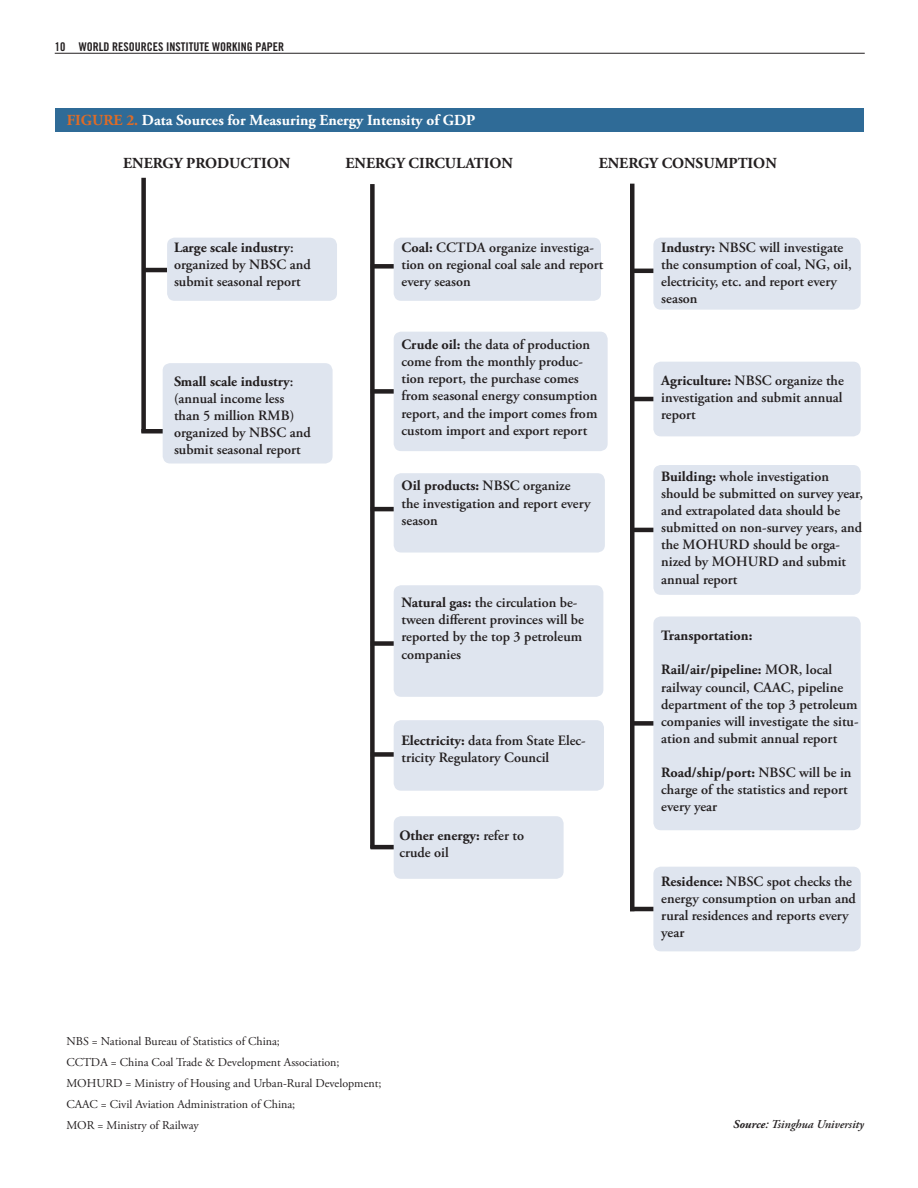
<style>
.page{position:relative;width:918px;height:1188px;background:#fff}
.page>*{position:absolute;margin:0;border:0;box-sizing:border-box;transform-origin:0 0}
.t1{font:700 15.3px "Adobe Garamond Pro";color:#fff}
.t2{font:700 15.3px "Adobe Garamond Pro";color:#231f20}
.t3{font:600 14.25px/17.1px "Adobe Garamond Pro";color:#231f20}
.t4{font:700 14.25px "Adobe Garamond Pro";color:#231f20}
.t5{font:12px/21px "Adobe Garamond Pro";color:#231f20}
.t6{font:12px "Trade Gothic Bold Cond Twenty";color:#231f20}
.t7{font:italic 600 12px "Adobe Garamond Pro";color:#231f20}
.s1{color:#de6c27}
.s2{font-weight:700}
</style>
<div class="page">
<hr style="left:55px;top:53px;width:810px;height:1px;background:#231f20">
<div style="left:56px;top:108px;width:808px;height:24px;background:#2f6b97"></div>
<div style="left:141px;top:178px;width:5px;height:255px;background:#231f20"></div>
<hr style="left:143px;top:268px;width:24px;height:4px;background:#231f20">
<div style="left:141px;top:429px;width:25px;height:5px;background:#231f20"></div>
<hr style="left:630px;top:184px;width:4px;height:727px;background:#231f20">
<div style="left:370px;top:184px;width:5px;height:665px;background:#231f20"></div>
<div style="left:167px;top:238px;width:170px;height:63px;background:#dfe5ef;border-radius:8px"></div>
<hr style="left:631px;top:269px;width:28px;height:4px;background:#231f20">
<hr style="left:631px;top:397px;width:28px;height:4px;background:#231f20">
<hr style="left:633px;top:528px;width:28px;height:4px;background:#231f20">
<div style="left:632px;top:721px;width:28px;height:5px;background:#231f20"></div>
<hr style="left:630px;top:907px;width:28px;height:4px;background:#231f20">
<div style="left:653px;top:238px;width:208px;height:72px;background:#dfe5ef;border-radius:8px"></div>
<div style="left:653px;top:362px;width:208px;height:74px;background:#dfe5ef;border-radius:8px"></div>
<div style="left:653px;top:465px;width:208px;height:130px;background:#dfe5ef;border-radius:8px"></div>
<div style="left:653px;top:616px;width:208px;height:214px;background:#dfe5ef;border-radius:8px"></div>
<div style="left:653px;top:867px;width:208px;height:84px;background:#dfe5ef;border-radius:8px"></div>
<div style="left:371px;top:264px;width:28px;height:5px;background:#231f20"></div>
<div style="left:371px;top:389px;width:28px;height:5px;background:#231f20"></div>
<hr style="left:371px;top:507px;width:28px;height:4px;background:#231f20">
<div style="left:371px;top:641px;width:28px;height:5px;background:#231f20"></div>
<div style="left:371px;top:752px;width:28px;height:5px;background:#231f20"></div>
<hr style="left:370px;top:845px;width:28px;height:4px;background:#231f20">
<div style="left:394px;top:238px;width:207px;height:63px;background:#dfe5ef;border-radius:8px"></div>
<div style="left:394px;top:332px;width:214px;height:119px;background:#dfe5ef;border-radius:8px"></div>
<div style="left:394px;top:473px;width:211px;height:80px;background:#dfe5ef;border-radius:8px"></div>
<div style="left:394px;top:585px;width:209px;height:112px;background:#dfe5ef;border-radius:8px"></div>
<div style="left:394px;top:720px;width:210px;height:71px;background:#dfe5ef;border-radius:8px"></div>
<div style="left:394px;top:816px;width:170px;height:63px;background:#dfe5ef;border-radius:8px"></div>
<div style="left:163px;top:363px;width:170px;height:101px;background:#dfe5ef;border-radius:8px"></div>
<p class="t6" style="left:55px;top:43px;width:231px">10 WORLD RESOURCES INSTITUTE WORKING PAPER</p>
<p class="t1" style="left:67px;top:114px;width:410px"><span class="s1">FIGURE 2.</span> Data Sources for Measuring Energy Intensity of GDP</p>
<p class="t2" style="left:123px;top:157px;width:168px">ENERGY PRODUCTION</p>
<p class="t2" style="left:599px;top:157px;width:180px">ENERGY CONSUMPTION</p>
<p class="t2" style="left:346px;top:157px;width:169px">ENERGY CIRCULATION</p>
<p class="t3" style="left:174px;top:240px;width:138px"><span class="s2">Large scale industry</span>: organized by NBSC and submit seasonal report</p>
<p class="t3" style="left:174px;top:374px;width:138px"><span class="s2">Small scale industry</span>: (annual income less than 5 million RMB) organized by NBSC and submit seasonal report</p>
<p class="t3" style="left:402px;top:240px;width:203px"><span class="s2">Coal:</span> CCTDA organize investiga&shy;tion on regional coal sale and report every season</p>
<p class="t3" style="left:402px;top:337px;width:197px"><span class="s2">Crude oil:</span> the data of production come from the monthly produc&shy;tion report, the purchase comes from seasonal energy consumption report, and the import comes from custom import and export report</p>
<p class="t3" style="left:402px;top:479px;width:190px"><span class="s2">Oil products:</span> NBSC organize the investigation and report every season</p>
<p class="t3" style="left:402px;top:595px;width:184px"><span class="s2">Natural gas:</span> the circulation be&shy;tween different provinces will be reported by the top 3 petroleum companies</p>
<p class="t3" style="left:402px;top:733px;width:186px"><span class="s2">Electricity:</span> data from State Elec&shy;tricity Regulatory Council</p>
<p class="t3" style="left:399px;top:828px;width:126px"><span class="s2">Other energy:</span> refer to crude oil</p>
<p class="t5" style="left:66px;top:1032px;width:317px">NBS = National Bureau of Statistics of China;<br>CCTDA = China Coal Trade &amp; Development Association; MOHURD = Ministry of Housing and Urban-Rural Development; CAAC = Civil Aviation Administration of China;<br>MOR = Ministry of Railway</p>
<p class="t3" style="left:661px;top:240px;width:192px"><span class="s2">Industry:</span> NBSC will investigate the consumption of coal, NG, oil, electricity, etc. and report every season</p>
<p class="t3" style="left:661px;top:373px;width:184px;text-align:justify"><span class="s2">Agriculture:</span> NBSC organize the investigation and submit annual report</p>
<p class="t3" style="left:661px;top:469px;width:203px"><span class="s2">Building:</span> whole investigation should be submitted on survey year, and extrapolated data should be submitted on non-survey years, and the MOHURD should be orga&shy;nized by MOHURD and submit annual report</p>
<p class="t4" style="left:661px;top:630px;width:93px">Transportation:</p>
<p class="t3" style="left:661px;top:663px;width:199px"><span class="s2">Rail/air/pipeline:</span> MOR, local railway council, CAAC, pipeline department of the top 3 petroleum companies will investigate the situ&shy;ation and submit annual report</p>
<p class="t3" style="left:661px;top:765px;width:192px"><span class="s2">Road/ship/port:</span> NBSC will be in charge of the statistics and report every year</p>
<p class="t3" style="left:661px;top:874px;width:196px"><span class="s2">Residence:</span> NBSC spot checks the energy consumption on urban and rural residences and reports every year</p>
<p class="t7" style="left:733px;top:1119px;width:132px"><span class="s2">Source</span>: Tsinghua University</p>
</div>
